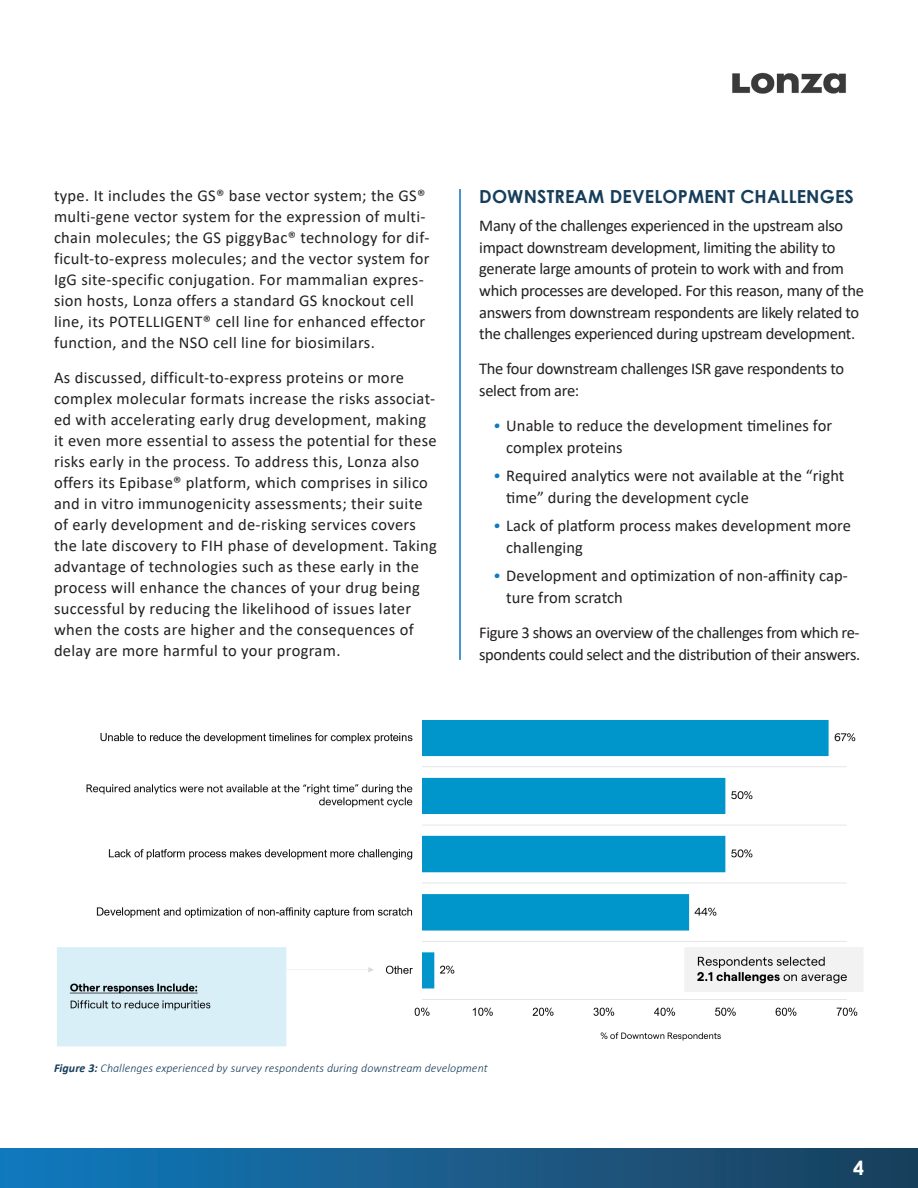
<style>
.page{position:relative;width:918px;height:1188px;background:#fff}
.page>*{position:absolute;margin:0;border:0;box-sizing:border-box;transform-origin:0 0}
.t1{font:700 19.5px "Century Gothic";color:#fff}
.Body_Sub-Heads_2019{font:700 18px "Century Gothic";letter-spacing:.01em;color:#163e5a}
.Body_Copy{font:16.5px/21px "Calibri";letter-spacing:.01em;color:#231f20}
.Body_Copy-2{font:16.5px/21.6px "Calibri";letter-spacing:-.02em;color:#231f20}
.Body_Copy-3{font:16.5px/21.6px "Calibri";letter-spacing:-.025em;color:#231f20}
.Body_Copy-4{font:italic 300 12px "Calibri";letter-spacing:.005em;color:#163e5a}
.s1{font-weight:300;font-style:italic;color:#107ac0}
.s2{font-weight:700}
</style>
<div class="page">
<img style="left:57px;top:721px;width:806px;height:326px">
<div style="left:0;top:1148px;width:918px;height:40px;background:linear-gradient(to right,#127abd,#1d3f5a)"></div>
<hr style="left:460px;top:189px;width:1px;height:471px;background:#107ac0">
<img style="left:732px;top:72px;width:114px;height:22px">
<p class="Body_Copy" style="left:54px;top:185px;width:377px">type. It includes the GS® base vector system; the GS® multi-gene vector system for the expression of multi&shy;chain molecules; the GS piggyBac® technology for dif&shy;ficult-to-express molecules; and the vector system for IgG site-specific conjugation. For mammalian expres&shy;sion hosts, Lonza offers a standard GS knockout cell line, its POTELLIGENT® cell line for enhanced effector function, and the NSO cell line for biosimilars.</p>
<p class="Body_Copy" style="left:54px;top:366px;width:385px">As discussed, difficult-to-express proteins or more complex molecular formats increase the risks associat&shy;ed with accelerating early drug development, making it even more essential to assess the potential for these risks early in the process. To address this, Lonza also offers its Epibase® platform, which comprises in silico and in vitro immunogenicity assessments; their suite of early development and de-risking services covers the late discovery to FIH phase of development. Taking advantage of technologies such as these early in the process will enhance the chances of your drug being successful by reducing the likelihood of issues later when the costs are higher and the consequences of delay are more harmful to your program.</p>
<p class="Body_Sub-Heads_2019" style="left:479px;top:182px;width:376px">DOWNSTREAM DEVELOPMENT CHALLENGES</p>
<p class="Body_Copy-2" style="left:479px;top:214px;width:386px">Many of the challenges experienced in the upstream also impact downstream development, limiting the ability to generate large amounts of protein to work with and from which processes are developed. For this reason, many of the answers from downstream respondents are likely related to the challenges experienced during upstream development.</p>
<p class="Body_Copy-2" style="left:479px;top:358px;width:366px">The four downstream challenges ISR gave respondents to select from are:</p>
<p class="Body_Copy" style="left:506px;top:414px;width:328px;line-height:21.6px;text-indent:-14px"><span class="s1">•</span> Unable to reduce the development timelines for complex proteins</p>
<p class="Body_Copy" style="left:506px;top:465px;width:340px;line-height:21.6px;text-indent:-14px"><span class="s1">•</span> Required analytics were not available at the “right time” during the development cycle</p>
<p class="Body_Copy" style="left:506px;top:515px;width:346px;line-height:21.6px;text-indent:-14px"><span class="s1">•</span> Lack of platform process makes development more challenging</p>
<p class="Body_Copy" style="left:506px;top:565px;width:343px;line-height:21.6px;text-indent:-14px"><span class="s1">•</span> Development and optimization of non-affinity cap&shy;ture from scratch</p>
<p class="Body_Copy-3" style="left:479px;top:622px;width:382px">Figure 3 shows an overview of the challenges from which re&shy;spondents could select and the distribution of their answers.</p>
<p class="Body_Copy-4" style="left:54px;top:1061px;width:435px"><span class="s2">Figure 3:</span> Challenges experienced by survey respondents during downstream development</p>
<p class="t1" style="left:853px;top:1153px;width:12px">4</p>
</div>
